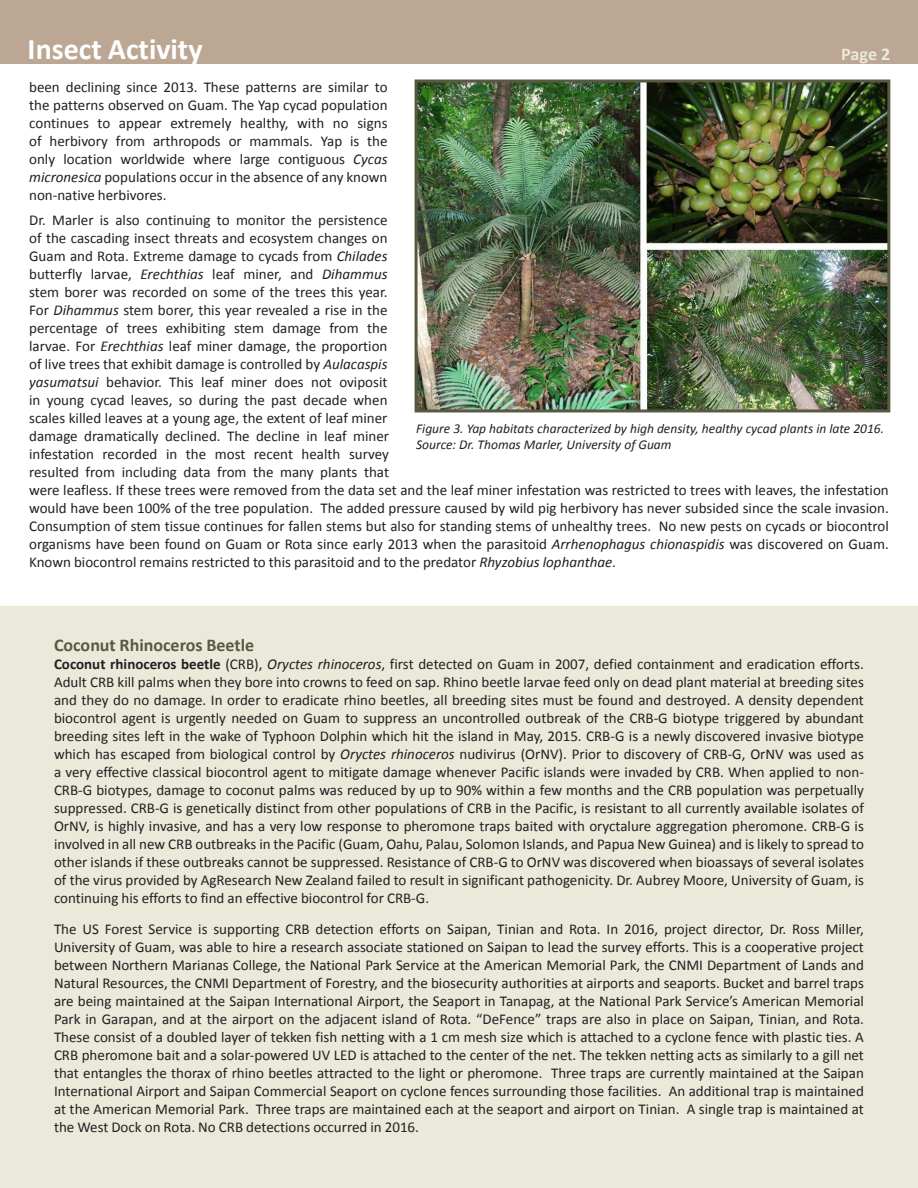
<style>
.page{position:relative;width:918px;height:1188px;background:#fff}
.page>*{position:absolute;margin:0;border:0;box-sizing:border-box;transform-origin:0 0}
.t1{font:700 30px "Calibri";color:#fff}
.t2{font:700 18px "Calibri";color:#595841}
.t3{font:700 18px "Calibri";color:#ebe9da}
.t4{font:15px/18px "Calibri";color:#231f20;text-align:justify}
.t5{font:italic 13.5px/16.2px "Calibri";color:#231f20}
.s1{font-style:italic}
.s2{font-weight:700}
</style>
<div class="page">
<div style="left:0;top:606px;width:918px;height:582px;background:#ebe9da"></div>
<div style="left:0;top:0;width:918px;height:64px;background:#bba793"></div>
<img style="left:419px;top:84px;width:467px;height:324px">
<div style="left:415px;top:80px;width:475px;height:332px;border:3px solid #595841"></div>
<p class="t1" style="left:28px;top:29px;width:176px">Insect Activity</p>
<p class="t3" style="left:841px;top:43px;width:51px">Page 2</p>
<p class="t4" style="left:29px;top:78px;width:360px">been declining since 2013. These patterns are similar to the patterns observed on Guam. The Yap cycad population continues to appear extremely healthy, with no signs of herbivory from arthropods or mammals. Yap is the only location worldwide where large contiguous <span class="s1">Cycas micronesica</span> populations occur in the absence of any known non-native herbivores.</p>
<p class="t4" style="left:29px;top:211px;width:861px;text-align:left">Dr. Marler is also continuing to monitor the persistence<br>of the cascading insect threats and ecosystem changes on<br>Guam and Rota. Extreme damage to cycads from <span class="s1">Chilades<br></span>butterfly larvae, <span class="s1">Erechthias</span> leaf miner, and <span class="s1">Dihammus<br></span>stem borer was recorded on some of the trees this year.<br>For <span class="s1">Dihammus</span> stem borer, this year revealed a rise in the<br>percentage of trees exhibiting stem damage from the<br>larvae. For <span class="s1">Erechthias</span> leaf miner damage, the proportion<br>of live trees that exhibit damage is controlled by <span class="s1">Aulacaspis<br>yasumatsui</span> behavior. This leaf miner does not oviposit<br>in young cycad leaves, so during the past decade when<br>scales killed leaves at a young age, the extent of leaf miner<br>damage dramatically declined. The decline in leaf miner<br>infestation recorded in the most recent health survey<br>resulted from including data from the many plants that<br>were leafless. If these trees were removed from the data set and the leaf miner infestation was restricted to trees with leaves, the infestation would have been 100% of the tree population. The added pressure caused by wild pig herbivory has never subsided since the scale invasion.<br>Consumption of stem tissue continues for fallen stems but also for standing stems of unhealthy trees. No new pests on cycads or biocontrol organisms have been found on Guam or Rota since early 2013 when the parasitoid <span class="s1">Arrhenophagus chionaspidis</span> was discovered on Guam.<br>Known biocontrol remains restricted to this parasitoid and to the predator <span class="s1">Rhyzobius lophanthae</span>.</p>
<p class="t5" style="left:416px;top:420px;width:470px">Figure 3. Yap habitats characterized by high density, healthy cycad plants in late 2016.<br>Source: Dr. Thomas Marler, University of Guam</p>
<p class="t2" style="left:54px;top:633px;width:202px">Coconut Rhinoceros Beetle</p>
<p class="t4" style="left:54px;top:655px;width:812px"><span class="s2">Coconut rhinoceros beetle</span> (CRB), <span class="s1">Oryctes rhinoceros</span>, first detected on Guam in 2007, defied containment and eradication efforts.<br>Adult CRB kill palms when they bore into crowns to feed on sap. Rhino beetle larvae feed only on dead plant material at breeding sites and they do no damage. In order to eradicate rhino beetles, all breeding sites must be found and destroyed. A density dependent biocontrol agent is urgently needed on Guam to suppress an uncontrolled outbreak of the CRB-G biotype triggered by abundant breeding sites left in the wake of Typhoon Dolphin which hit the island in May, 2015. CRB-G is a newly discovered invasive biotype which has escaped from biological control by <span class="s1">Oryctes rhinoceros</span> nudivirus (OrNV). Prior to discovery of CRB-G, OrNV was used as a very effective classical biocontrol agent to mitigate damage whenever Pacific islands were invaded by CRB. When applied to non-CRB-G biotypes, damage to coconut palms was reduced by up to 90% within a few months and the CRB population was perpetually suppressed. CRB-G is genetically distinct from other populations of CRB in the Pacific, is resistant to all currently available isolates of OrNV, is highly invasive, and has a very low response to pheromone traps baited with oryctalure aggregation pheromone. CRB-G is involved in all new CRB outbreaks in the Pacific (Guam, Oahu, Palau, Solomon Islands, and Papua New Guinea) and is likely to spread to other islands if these outbreaks cannot be suppressed. Resistance of CRB-G to OrNV was discovered when bioassays of several isolates of the virus provided by AgResearch New Zealand failed to result in significant pathogenicity. Dr. Aubrey Moore, University of Guam, is continuing his efforts to find an effective biocontrol for CRB-G.</p>
<p class="t4" style="left:54px;top:920px;width:812px">The US Forest Service is supporting CRB detection efforts on Saipan, Tinian and Rota. In 2016, project director, Dr. Ross Miller, University of Guam, was able to hire a research associate stationed on Saipan to lead the survey efforts. This is a cooperative project between Northern Marianas College, the National Park Service at the American Memorial Park, the CNMI Department of Lands and Natural Resources, the CNMI Department of Forestry, and the biosecurity authorities at airports and seaports. Bucket and barrel traps are being maintained at the Saipan International Airport, the Seaport in Tanapag, at the National Park Service’s American Memorial Park in Garapan, and at the airport on the adjacent island of Rota. “DeFence” traps are also in place on Saipan, Tinian, and Rota.<br>These consist of a doubled layer of tekken fish netting with a 1 cm mesh size which is attached to a cyclone fence with plastic ties. A CRB pheromone bait and a solar-powered UV LED is attached to the center of the net. The tekken netting acts as similarly to a gill net that entangles the thorax of rhino beetles attracted to the light or pheromone. Three traps are currently maintained at the Saipan International Airport and Saipan Commercial Seaport on cyclone fences surrounding those facilities. An additional trap is maintained at the American Memorial Park. Three traps are maintained each at the seaport and airport on Tinian. A single trap is maintained at the West Dock on Rota. No CRB detections occurred in 2016.</p>
</div>
